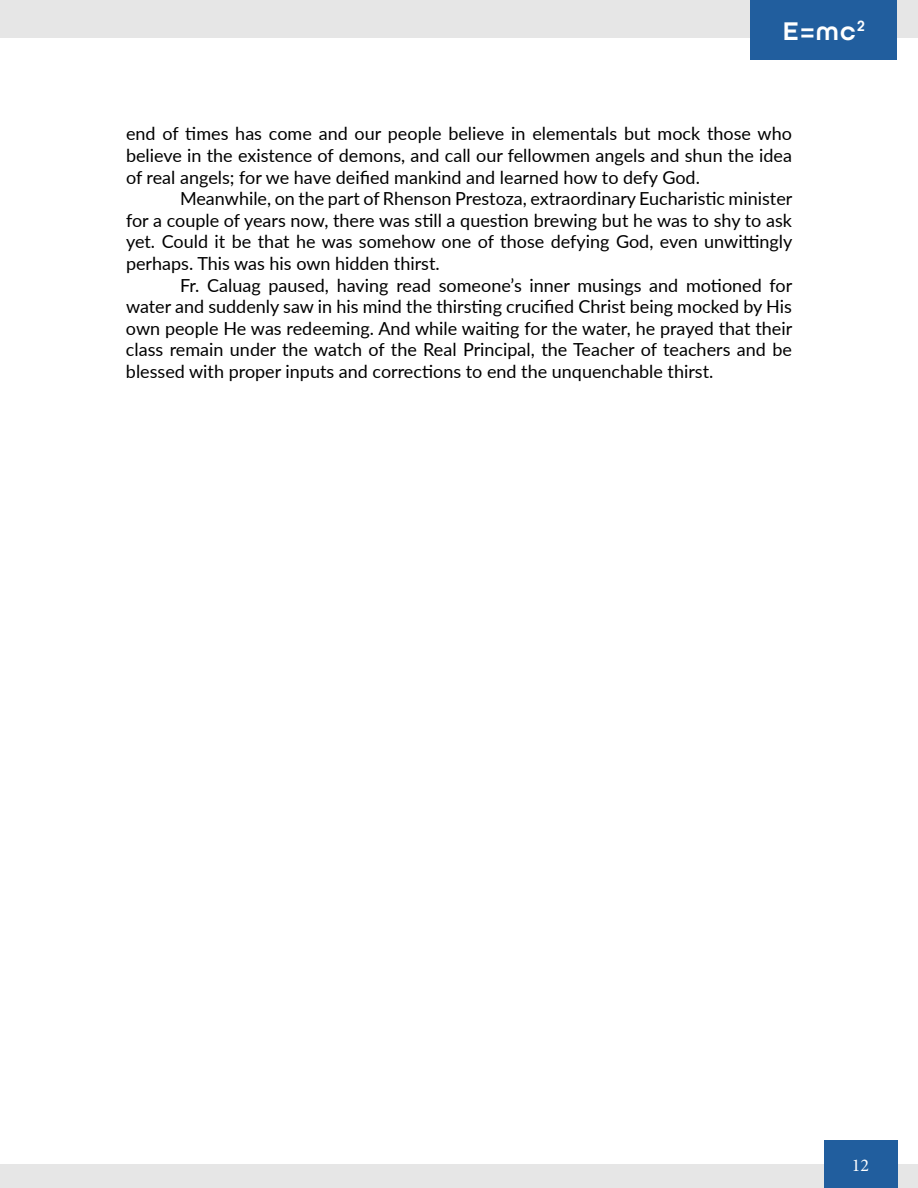
<style>
.page{position:relative;width:918px;height:1188px;background:#fff}
.page>*{position:absolute;margin:0;border:0;box-sizing:border-box;transform-origin:0 0}
.t1{font:600 27px "All Round Gothic";color:#fff}
.t2{font:18px/21.6px "Lato";color:#000;text-align:justify}
.t3{font:18px "Minion Pro";color:#fff}
</style>
<div class="page">
<div style="left:0;top:0;width:918px;height:38px;background:#e6e6e6"></div>
<div style="left:0;top:1164px;width:918px;height:24px;background:#e6e6e6"></div>
<div style="left:751px;top:0;width:146px;height:59px;background:#215e9e"></div>
<div style="left:824px;top:1140px;width:73px;height:48px;background:#215e9e"></div>
<h1 class="t1" style="left:783px;top:15px;width:84px">E=mc<sup>2</sup></h1>
<p class="t2" style="left:126px;top:122px;width:668px">end of times has come and our people believe in elementals but mock those who believe in the existence of demons, and call our fellowmen angels and shun the idea of real angels; for we have deified mankind and learned how to defy God.</p>
<p class="t2" style="left:126px;top:187px;width:668px;text-indent:54px">Meanwhile, on the part of Rhenson Prestoza, extraordinary Eucharistic minister for a couple of years now, there was still a question brewing but he was to shy to ask yet. Could it be that he was somehow one of those defying God, even unwittingly perhaps. This was his own hidden thirst.</p>
<p class="t2" style="left:126px;top:274px;width:668px;text-indent:54px">Fr. Caluag paused, having read someone’s inner musings and motioned for water and suddenly saw in his mind the thirsting crucified Christ being mocked by His own people He was redeeming. And while waiting for the water, he prayed that their class remain under the watch of the Real Principal, the Teacher of teachers and be blessed with proper inputs and corrections to end the unquenchable thirst.</p>
<p class="t3" style="left:852px;top:1153px;width:19px">12</p>
</div>
